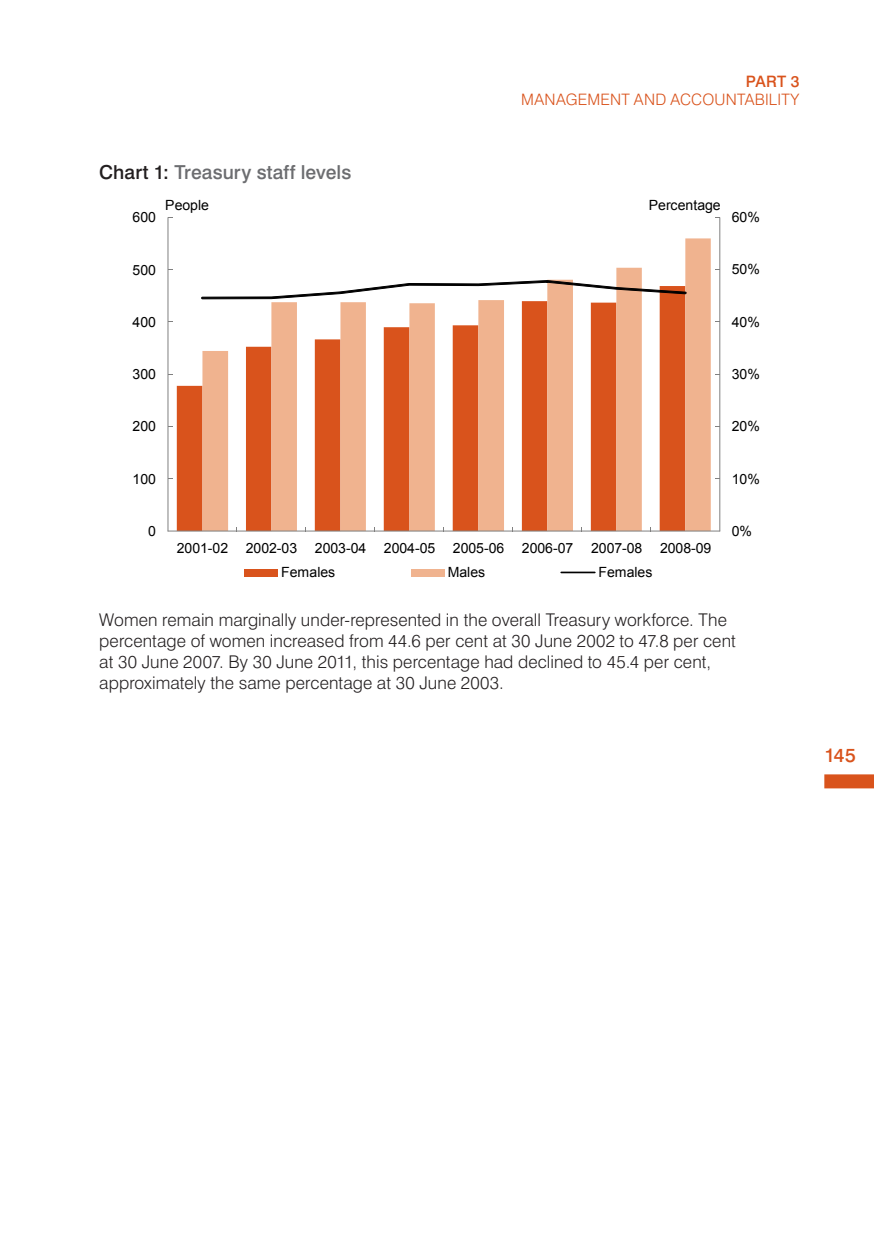
<style>
.page{position:relative;width:874px;height:1241px;background:#fff}
.page>*{position:absolute;margin:0;border:0;box-sizing:border-box;transform-origin:0 0}
.Figure_heading{font:500 19.25px "Swiss 721 BT";letter-spacing:.005em;color:#6c6d70}
.t1{font:500 19.25px "Swiss 721 BT";color:#d9531c}
.t2{font:300 17.5px/21px "Swiss 721 BT";letter-spacing:.005em;color:#231f20}
.t3{font:300 15.75px "Swiss 721 BT";letter-spacing:.015em;color:#d9531c}
.t4{font:500 15.75px "Swiss 721 BT";color:#d9531c}
.t5{font:14px "Arial";letter-spacing:-.005em;color:#000}
.s1{color:#231f20}
</style>
<div class="page">
<div style="left:823px;top:774px;width:50px;height:14px;background:#d9531c"></div>
<svg style="left:177px;top:299px;width:25px;height:231px;fill:#d9531c"></svg>
<svg style="left:202px;top:238px;width:508px;height:292px"></svg>
<hr style="left:719px;top:217px;width:1px;height:314px;background:#808080">
<hr style="left:167px;top:217px;width:1px;height:314px;background:#808080">
<hr style="left:168px;top:530px;width:551px;height:1px;background:#808080">
<svg style="left:201px;top:280px;width:485px;height:19px"></svg>
<div style="left:244px;top:569px;width:34px;height:7px;background:#d9531c"></div>
<div style="left:410px;top:569px;width:34px;height:7px;background:#f0b38f"></div>
<hr style="left:561px;top:571px;width:33px;height:2px;background:#000">
<p class="t4" style="left:745px;top:72px;width:55px">PART 3</p>
<p class="t3" style="left:521px;top:89px;width:279px">MANAGEMENT AND ACCOUNTABILITY</p>
<p class="Figure_heading" style="left:99px;top:161px;width:253px"><span class="s1">Chart 1:</span> Treasury staff levels</p>
<p class="t5" style="left:133px;top:208px;width:25px">600</p>
<p class="t5" style="left:165px;top:196px;width:45px">People</p>
<p class="t5" style="left:648px;top:195px;width:73px">Percentage</p>
<p class="t5" style="left:731px;top:208px;width:30px">60%</p>
<p class="t5" style="left:133px;top:260px;width:25px">500</p>
<p class="t5" style="left:731px;top:260px;width:30px">50%</p>
<p class="t5" style="left:133px;top:313px;width:25px">400</p>
<p class="t5" style="left:731px;top:313px;width:30px">40%</p>
<p class="t5" style="left:133px;top:365px;width:25px">300</p>
<p class="t5" style="left:731px;top:365px;width:30px">30%</p>
<p class="t5" style="left:133px;top:417px;width:25px">200</p>
<p class="t5" style="left:731px;top:417px;width:30px">20%</p>
<p class="t5" style="left:133px;top:469px;width:25px">100</p>
<p class="t5" style="left:731px;top:469px;width:30px">10%</p>
<p class="t5" style="left:148px;top:521px;width:9px">0</p>
<p class="t5" style="left:731px;top:521px;width:22px">0%</p>
<p class="t5" style="left:177px;top:538px;width:53px">2001-02</p>
<p class="t5" style="left:246px;top:538px;width:53px">2002-03</p>
<p class="t5" style="left:315px;top:538px;width:53px">2003-04</p>
<p class="t5" style="left:384px;top:538px;width:53px">2004-05</p>
<p class="t5" style="left:452px;top:538px;width:53px">2005-06</p>
<p class="t5" style="left:521px;top:538px;width:53px">2006-07</p>
<p class="t5" style="left:591px;top:538px;width:53px">2007-08</p>
<p class="t5" style="left:659px;top:538px;width:53px">2008-09</p>
<p class="t5" style="left:281px;top:563px;width:55px">Females</p>
<p class="t5" style="left:447px;top:563px;width:39px">Males</p>
<p class="t5" style="left:598px;top:563px;width:55px">Females</p>
<p class="t2" style="left:99px;top:608px;width:637px">Women remain marginally under‑represented in the overall Treasury workforce. The percentage of women increased from 44.6 per cent at 30 June 2002 to 47.8 per cent at 30 June 2007. By 30 June 2011, this percentage had declined to 45.4 per cent, approximately the same percentage at 30 June 2003.</p>
<p class="t1" style="left:823px;top:743px;width:33px">145</p>
</div>
